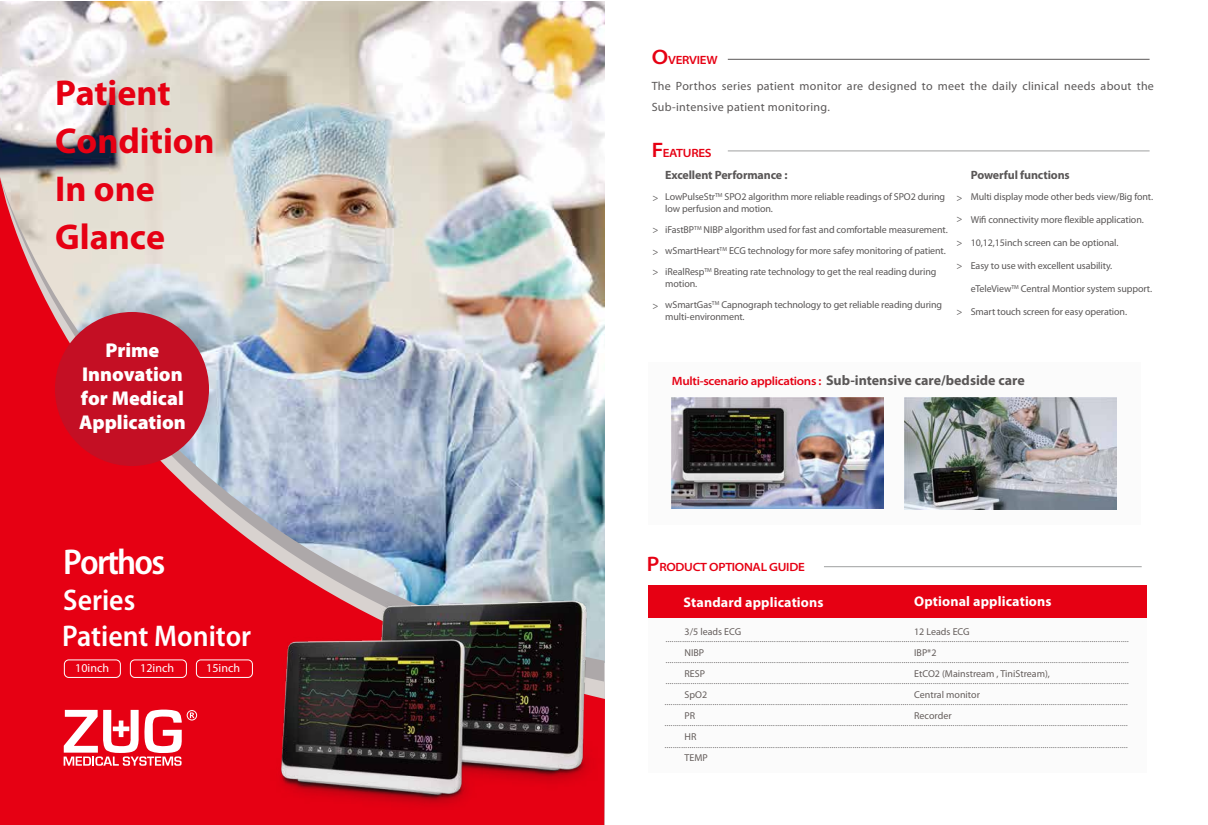
<style>
.page{position:relative;width:1208px;height:825px;background:#fff}
.page>*{position:absolute;margin:0;border:0;box-sizing:border-box;transform-origin:0 0}
.t1{font:700 36px/48px "Myriad Pro";color:#e60013}
.t2{font:600 semi-condensed 36px "Myriad Pro";letter-spacing:-.05em;color:#fff}
.t3{font:600 semi-condensed 30px "Myriad Pro";color:#fff}
.t4{font:900 20px/24px "Myriad Pro";color:#fff;text-align:center}
.t5{font:700 14px "Myriad Pro";color:#5a5757}
.t6{font:700 14px "Myriad Pro";letter-spacing:.01em;color:#fff}
.t7{font:300 12px/21.1px "Myriad Pro";color:#5a5757;text-align:justify}
.t8{font:12px/21px "Myriad Pro";letter-spacing:.025em;color:#5a5757}
.t9{font:700 12px "Myriad Pro";letter-spacing:-.01em;color:#5a5757}
.t10{font:600 semi-expanded 12px "Myriad Pro";letter-spacing:-.025em;color:#e60013}
.t11{font:12px "Myriad Pro";color:#fff}
.t12{font:10px/21px "Myriad Pro";letter-spacing:-.01em;color:#5a5757}
.t13{font:10px/21px "Myriad Pro";color:rgb(35 25 22/.7)}
.s1{font-size:21px}
.s2{font-weight:600;font-stretch:semi-expanded;font-size:12px;color:#e60013}
</style>
<div class="page">
<img style="left:0;top:1px;width:605px;height:175px">
<img style="left:0;top:176px;width:605px;height:649px">
<div style="left:55px;top:312px;width:154px;height:154px;background:#c40f24;border-radius:50%"></div>
<svg style="left:64px;top:709px;width:133px;height:57px"></svg>
<div style="left:64px;top:659px;width:57px;height:19px;border:1px solid #fff;border-radius:4px"></div>
<div style="left:130px;top:659px;width:57px;height:19px;border:1px solid #fff;border-radius:4px"></div>
<div style="left:196px;top:659px;width:57px;height:19px;border:1px solid #fff;border-radius:4px"></div>
<hr style="left:728px;top:59px;width:421px;height:1px;background:#5a5858">
<div style="left:648px;top:362px;width:493px;height:162px;background:#f8f8f8"></div>
<div style="left:648px;top:616px;width:498px;height:156px;background:#f8f8f8"></div>
<div style="left:648px;top:585px;width:498px;height:33px;background:#e60013"></div>
<hr style="left:824px;top:566px;width:317px;height:1px;background:#9fa0a0">
<hr style="left:728px;top:150px;width:421px;height:1px;background:#9fa0a0">
<img style="left:218px;top:591px;width:387px;height:218px">
<img style="left:904px;top:397px;width:212px;height:112px">
<img style="left:672px;top:397px;width:211px;height:111px">
<p class="t10" style="left:651px;top:53px;width:67px"><span class="s1">O</span>VERVIEW</p>
<h1 class="t1" style="left:55px;top:67px;width:161px">Patient<br>Condition<br>In one<br>Glance</h1>
<p class="t8" style="left:651px;top:76px;width:504px">The Porthos series patient monitor are designed to meet the daily clinical needs about the<br>Sub-intensive patient monitoring.</p>
<p class="t10" style="left:651px;top:146px;width:61px"><span class="s1">F</span>EATURES</p>
<p class="t9" style="left:665px;top:167px;width:124px">Excellent Performance :</p>
<p class="t12" style="left:665px;top:191px;width:281px;line-height:12px">LowPulseStr<sup>TM</sup> SPO2 algorithm more reliable readings of SPO2 during low perfusion and motion.</p>
<p class="t12" style="left:665px;top:220px;width:284px">iFastBP<sup>TM</sup> NIBP algorithm used for fast and comfortable measurement. wSmartHeart<sup>TM</sup> ECG technology for more safey monitoring of patient. iRealResp<sup>TM</sup> Breating rate technology to get the real reading during</p>
<p class="t12" style="left:665px;top:274px;width:278px">motion.<br>wSmartGas<sup>TM</sup> Capnograph technology to get reliable reading during</p>
<p class="t12" style="left:665px;top:307px;width:81px">multi-environment.</p>
<p class="t9" style="left:970px;top:167px;width:100px">Powerful functions</p>
<p class="t12" style="left:970px;top:187px;width:184px">Multi display mode other beds view/Big font.</p>
<p class="t12" style="left:970px;top:210px;width:174px">Wifi connectivity more flexible application.</p>
<p class="t12" style="left:970px;top:233px;width:149px">10,12,15inch screen can be optional.</p>
<p class="t12" style="left:970px;top:256px;width:143px">Easy to use with excellent usability.</p>
<p class="t12" style="left:970px;top:279px;width:183px">eTeleView<sup>TM</sup> Central Montior system support.</p>
<p class="t12" style="left:970px;top:302px;width:158px">Smart touch screen for easy operation.</p>
<p class="t12" style="left:652px;top:187px;width:7px">&gt;</p>
<p class="t12" style="left:652px;top:219px;width:7px">&gt;</p>
<p class="t12" style="left:956px;top:187px;width:7px">&gt; &gt;</p>
<p class="t12" style="left:956px;top:232px;width:7px">&gt;</p>
<p class="t12" style="left:652px;top:242px;width:7px;line-height:20px">&gt; &gt;</p>
<p class="t12" style="left:652px;top:295px;width:7px">&gt;</p>
<p class="t12" style="left:956px;top:255px;width:7px">&gt;</p>
<p class="t12" style="left:956px;top:301px;width:7px">&gt;</p>
<h3 class="t4" style="left:79px;top:338px;width:108px">Prime<br>Innovation for Medical<br>Application</h3>
<h1 class="t2" style="left:63px;top:542px;width:103px">Porthos</h1>
<h2 class="t3" style="left:63px;top:584px;width:73px">Series</h2>
<h2 class="t3" style="left:62px;top:620px;width:190px">Patient Monitor</h2>
<p class="t11" style="left:75px;top:662px;width:35px">10inch</p>
<p class="t11" style="left:140px;top:662px;width:35px">12inch</p>
<p class="t11" style="left:206px;top:662px;width:35px">15inch</p>
<p class="t5" style="left:672px;top:371px;width:354px"><span class="s2">Multi-scenario applications :</span> Sub-intensive care/bedside care</p>
<p class="t10" style="left:646px;top:560px;width:160px"><span class="s1">P</span>RODUCT OPTIONAL GUIDE</p>
<p class="t6" style="left:914px;top:593px;width:139px">Optional applications</p>
<p class="t13" style="left:914px;top:621px;width:137px">12 Leads ECG<br>IBP*2<br>EtCO2 (Mainstream , TiniStream),<br>Central monitor<br>Recorder</p>
<p class="t6" style="left:683px;top:593px;width:141px">Standard applications</p>
<p class="t7" style="left:664px;top:627px;width:466px">.............................................................................................................................................................................................................................. .............................................................................................................................................................................................................................. .............................................................................................................................................................................................................................. .............................................................................................................................................................................................................................. .............................................................................................................................................................................................................................. ..............................................................................................................................................................................................................................</p>
<p class="t13" style="left:684px;top:621px;width:58px">3/5 leads ECG<br>NIBP<br>RESP<br>SpO2<br>PR<br>HR<br>TEMP</p>
</div>
